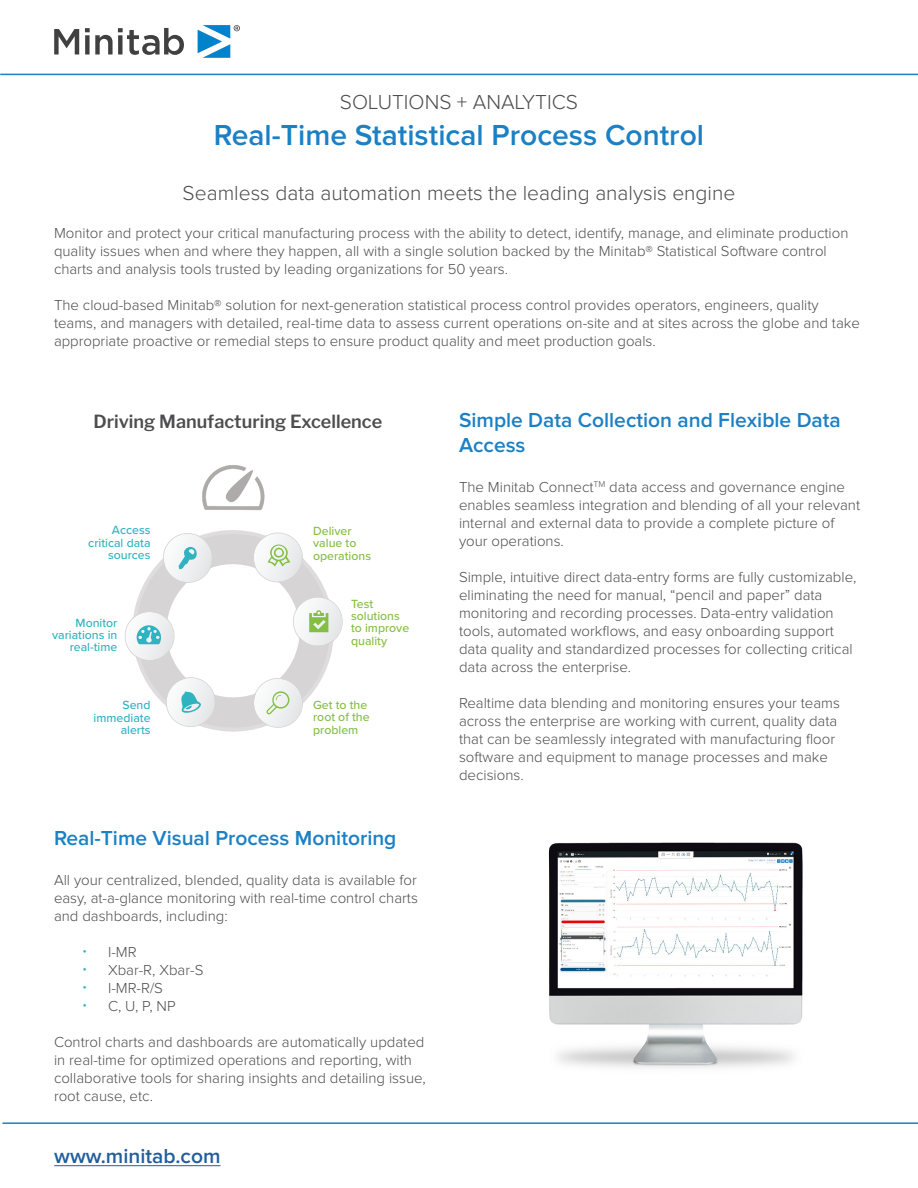
<style>
.page{position:relative;width:918px;height:1188px;background:#fff}
.page>*{position:absolute;margin:0;border:0;box-sizing:border-box;transform-origin:0 0}
.t1{font:600 30px "Proxima Nova";color:#1b80c4}
.t2{font:600 21px/25.2px "Proxima Nova";color:#1b80c4}
.t3{font:300 21px "Proxima Nova";color:#4d4d4f}
.t4{font:600 21px "Proxima Nova";color:#215e9e}
.t5{font:600 18px "Libre Franklin";color:#4d4d4f}
.t6{font:300 15px/18px "Proxima Nova";color:#4d4d4f}
.t7{font:500 12.3px/12.3px "Proxima Nova";color:#83bf44}
.t8{font:500 12.3px/12.3px "Proxima Nova";color:#30b2c1;text-align:right}
.s1{font-family:"Libre Franklin";color:#34b2c1}
</style>
<div class="page">
<hr style="left:2px;top:1122px;width:916px;height:2px;background:#1b80c4">
<hr style="left:0;top:74px;width:918px;height:1px;background:#1b80c4">
<svg style="left:198px;top:25px;width:42px;height:33px"></svg>
<svg style="left:54px;top:29px;width:25px;height:25px"></svg>
<svg style="left:85px;top:28px;width:99px;height:27px"></svg>
<hr style="left:54px;top:1165px;width:167px;height:1px;background:#215e9e">
<img style="left:548px;top:842px;width:255px;height:226px">
<svg style="left:124px;top:530px;width:219px;height:202px"></svg>
<img style="left:202px;top:465px;width:63px;height:45px">
<h2 class="t3" style="left:340px;top:93px;width:240px">SOLUTIONS + ANALYTICS</h2>
<h1 class="t1" style="left:214px;top:118px;width:492px">Real-Time Statistical Process Control</h1>
<h2 class="t3" style="left:183px;top:183px;width:554px">Seamless data automation meets the leading analysis engine</h2>
<p class="t6" style="left:54px;top:224px;width:796px">Monitor and protect your critical manufacturing process with the ability to detect, identify, manage, and eliminate production quality issues when and where they happen, all with a single solution backed by the Minitab® Statistical Software control charts and analysis tools trusted by leading organizations for 50 years.</p>
<p class="t6" style="left:54px;top:296px;width:807px">The cloud-based Minitab® solution for next-generation statistical process control provides operators, engineers, quality teams, and managers with detailed, real-time data to assess current operations on-site and at sites across the globe and take appropriate proactive or remedial steps to ensure product quality and meet production goals.</p>
<p class="t5" style="left:94px;top:411px;width:290px">Driving Manufacturing Excellence</p>
<p class="t8" style="left:88px;top:524px;width:64px">Access critical data sources</p>
<p class="t8" style="left:52px;top:616px;width:67px">Monitor variations in real-time</p>
<p class="t7" style="left:313px;top:524px;width:59px">Deliver value to operations</p>
<p class="t7" style="left:351px;top:597px;width:60px">Test solutions to improve quality</p>
<p class="t8" style="left:94px;top:699px;width:59px">Send immediate alerts</p>
<p class="t7" style="left:313px;top:698px;width:58px">Get to the root of the problem</p>
<h2 class="t2" style="left:54px;top:826px;width:344px">Real-Time Visual Process Monitoring</h2>
<p class="t6" style="left:54px;top:871px;width:365px;text-align:justify">All your centralized, blended, quality data is available for easy, at-a-glance monitoring with real-time control charts and dashboards, including:</p>
<p class="t6" style="left:82px;top:943px;width:56px"><span class="s1">•</span> I-MR</p>
<p class="t6" style="left:82px;top:961px;width:122px"><span class="s1">•</span> Xbar-R, Xbar-S</p>
<p class="t6" style="left:82px;top:979px;width:82px"><span class="s1">•</span> I-MR-R/S</p>
<p class="t6" style="left:82px;top:997px;width:95px"><span class="s1">•</span> C, U, P, NP</p>
<p class="t6" style="left:54px;top:1033px;width:373px">Control charts and dashboards are automatically updated in real-time for optimized operations and reporting, with collaborative tools for sharing insights and detailing issue, root cause, etc.</p>
<h2 class="t4" style="left:54px;top:1144px;width:168px">www.minitab.com</h2>
<h2 class="t2" style="left:459px;top:408px;width:383px">Simple Data Collection and Flexible Data<br>Access</h2>
<p class="t6" style="left:459px;top:479px;width:403px">The Minitab Connect<sup>TM</sup> data access and governance engine enables seamless integration and blending of all your relevant internal and external data to provide a complete picture of your operations.</p>
<p class="t6" style="left:459px;top:569px;width:399px">Simple, intuitive direct data-entry forms are fully customizable, eliminating the need for manual, “pencil and paper” data monitoring and recording processes. Data-entry validation tools, automated workflows, and easy onboarding support data quality and standardized processes for collecting critical data across the enterprise.</p>
<p class="t6" style="left:459px;top:695px;width:383px">Realtime data blending and monitoring ensures your teams across the enterprise are working with current, quality data that can be seamlessly integrated with manufacturing floor software and equipment to manage processes and make decisions.</p>
</div>
